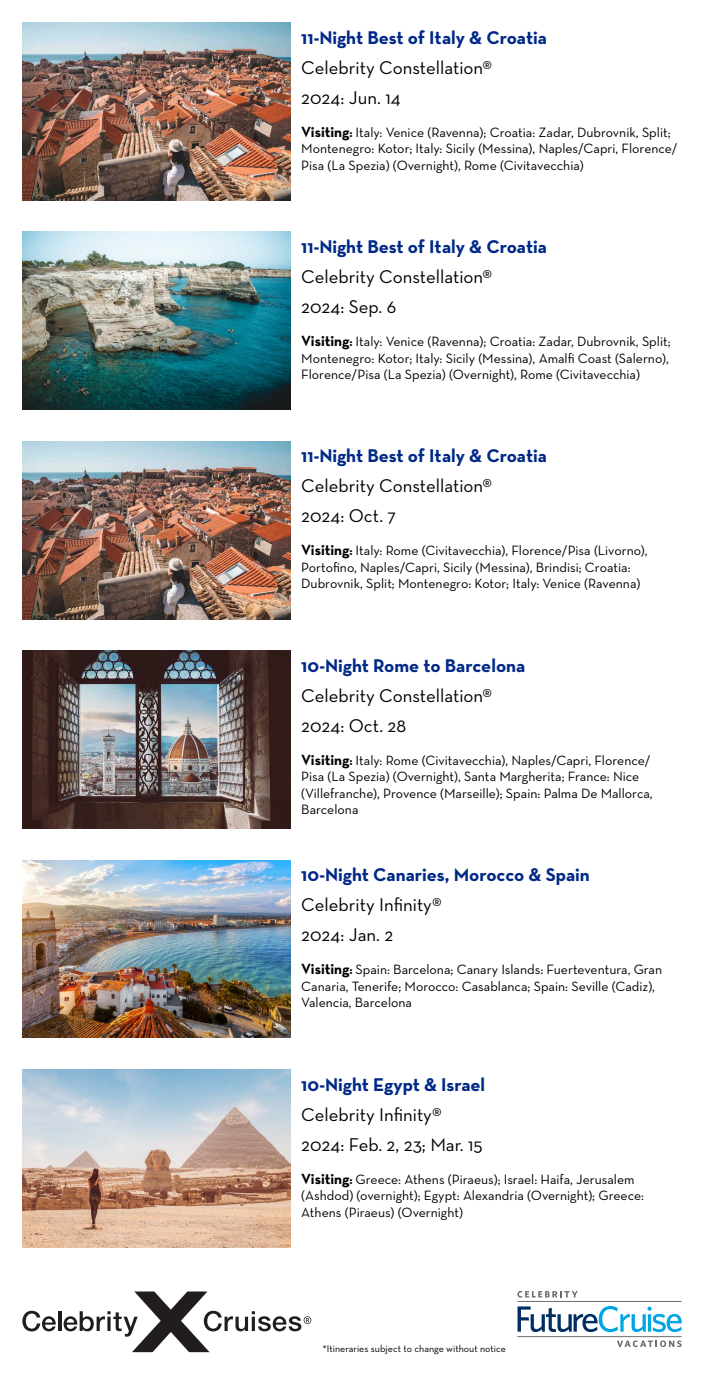
<style>
.page{position:relative;width:704px;height:1375px;background:#fff}
.page>*{position:absolute;margin:0;border:0;box-sizing:border-box;transform-origin:0 0}
.t1{font:18.75px "Neutraface Text";color:#000}
.t2{font:700 18.75px "Neutraface Text";color:#002987}
.t3{font:13.75px/16.5px "Neutraface Text";color:#000}
.t4{font:10px "Neutraface Text";color:#000}
.s1{font-weight:700;font-size:15px}
.s2{font-weight:700;font-size:12.5px}
</style>
<div class="page">
<img style="left:22px;top:23px;width:268px;height:177px">
<svg style="left:22px;top:1311px;width:34px;height:20px"></svg>
<hr style="left:58px;top:1311px;width:3px;height:20px;background:#211d1e">
<svg style="left:64px;top:1292px;width:247px;height:60px"></svg>
<svg style="left:517px;top:1306px;width:164px;height:26px"></svg>
<svg style="left:517px;top:1291px;width:60px;height:7px"></svg>
<hr style="left:517px;top:1301px;width:164px;height:1px;background:#6c6d70">
<hr style="left:517px;top:1336px;width:164px;height:1px;background:#6c6d70">
<svg style="left:617px;top:1340px;width:64px;height:7px"></svg>
<img style="left:22px;top:232px;width:268px;height:178px">
<img style="left:22px;top:441px;width:268px;height:178px">
<img style="left:22px;top:651px;width:268px;height:177px">
<img style="left:22px;top:860px;width:268px;height:178px">
<img style="left:22px;top:1069px;width:268px;height:178px">
<p class="t2" style="left:301px;top:25px;width:247px">11-Night Best of Italy &amp; Croatia</p>
<p class="t1" style="left:301px;top:56px;width:192px">Celebrity Constellation®</p>
<p class="t1" style="left:301px;top:86px;width:101px">2024: Jun. 14</p>
<p class="t3" style="left:301px;top:124px;width:378px"><span class="s1">Visiting</span><span class="s2">:</span> Italy: Venice (Ravenna); Croatia: Zadar, Dubrovnik, Split;<br>Montenegro: Kotor; Italy: Sicily (Messina), Naples/Capri, Florence/<br>Pisa (La Spezia) (Overnight), Rome (Civitavecchia)</p>
<p class="t2" style="left:301px;top:235px;width:247px">11-Night Best of Italy &amp; Croatia</p>
<p class="t1" style="left:301px;top:265px;width:192px">Celebrity Constellation®</p>
<p class="t1" style="left:301px;top:295px;width:96px">2024: Sep. 6</p>
<p class="t3" style="left:301px;top:333px;width:370px"><span class="s1">Visiting</span><span class="s2">:</span> Italy: Venice (Ravenna); Croatia: Zadar, Dubrovnik, Split;<br>Montenegro: Kotor; Italy: Sicily (Messina), Amalfi Coast (Salerno),<br>Florence/Pisa (La Spezia) (Overnight), Rome (Civitavecchia)</p>
<p class="t2" style="left:301px;top:444px;width:247px">11-Night Best of Italy &amp; Croatia</p>
<p class="t1" style="left:301px;top:474px;width:192px">Celebrity Constellation®</p>
<p class="t1" style="left:301px;top:504px;width:96px">2024: Oct. 7</p>
<p class="t3" style="left:301px;top:542px;width:347px"><span class="s1">Visiting</span><span class="s2">:</span> Italy: Rome (Civitavecchia), Florence/Pisa (Livorno),<br>Portofino, Naples/Capri, Sicily (Messina), Brindisi; Croatia:<br>Dubrovnik, Split; Montenegro: Kotor; Italy: Venice (Ravenna)</p>
<p class="t2" style="left:301px;top:653px;width:225px">10-Night Rome to Barcelona</p>
<p class="t1" style="left:301px;top:684px;width:192px">Celebrity Constellation®</p>
<p class="t1" style="left:301px;top:714px;width:106px">2024: Oct. 28</p>
<p class="t3" style="left:301px;top:752px;width:352px"><span class="s1">Visiting</span><span class="s2">:</span> Italy: Rome (Civitavecchia), Naples/Capri, Florence/ Pisa (La Spezia) (Overnight), Santa Margherita; France: Nice (Villefranche), Provence (Marseille); Spain: Palma De Mallorca, Barcelona</p>
<p class="t2" style="left:301px;top:863px;width:290px">10-Night Canaries, Morocco &amp; Spain</p>
<p class="t1" style="left:301px;top:893px;width:142px">Celebrity Infinity®</p>
<p class="t1" style="left:301px;top:923px;width:93px">2024: Jan. 2</p>
<p class="t3" style="left:301px;top:961px;width:362px"><span class="s1">Visiting</span><span class="s2">:</span> Spain: Barcelona; Canary Islands: Fuerteventura, Gran<br>Canaria, Tenerife; Morocco: Casablanca; Spain: Seville (Cadiz),<br>Valencia, Barcelona</p>
<p class="t2" style="left:301px;top:1072px;width:185px">10-Night Egypt &amp; Israel</p>
<p class="t1" style="left:301px;top:1103px;width:142px">Celebrity Infinity®</p>
<p class="t1" style="left:301px;top:1133px;width:183px">2024: Feb. 2, 23; Mar. 15</p>
<p class="t3" style="left:301px;top:1171px;width:344px"><span class="s1">Visiting</span><span class="s2">:</span> Greece: Athens (Piraeus); Israel: Haifa, Jerusalem (Ashdod) (overnight); Egypt: Alexandria (Overnight); Greece:<br>Athens (Piraeus) (Overnight)</p>
<p class="t4" style="left:322px;top:1342px;width:184px">*Itineraries subject to change without notice</p>
</div>
